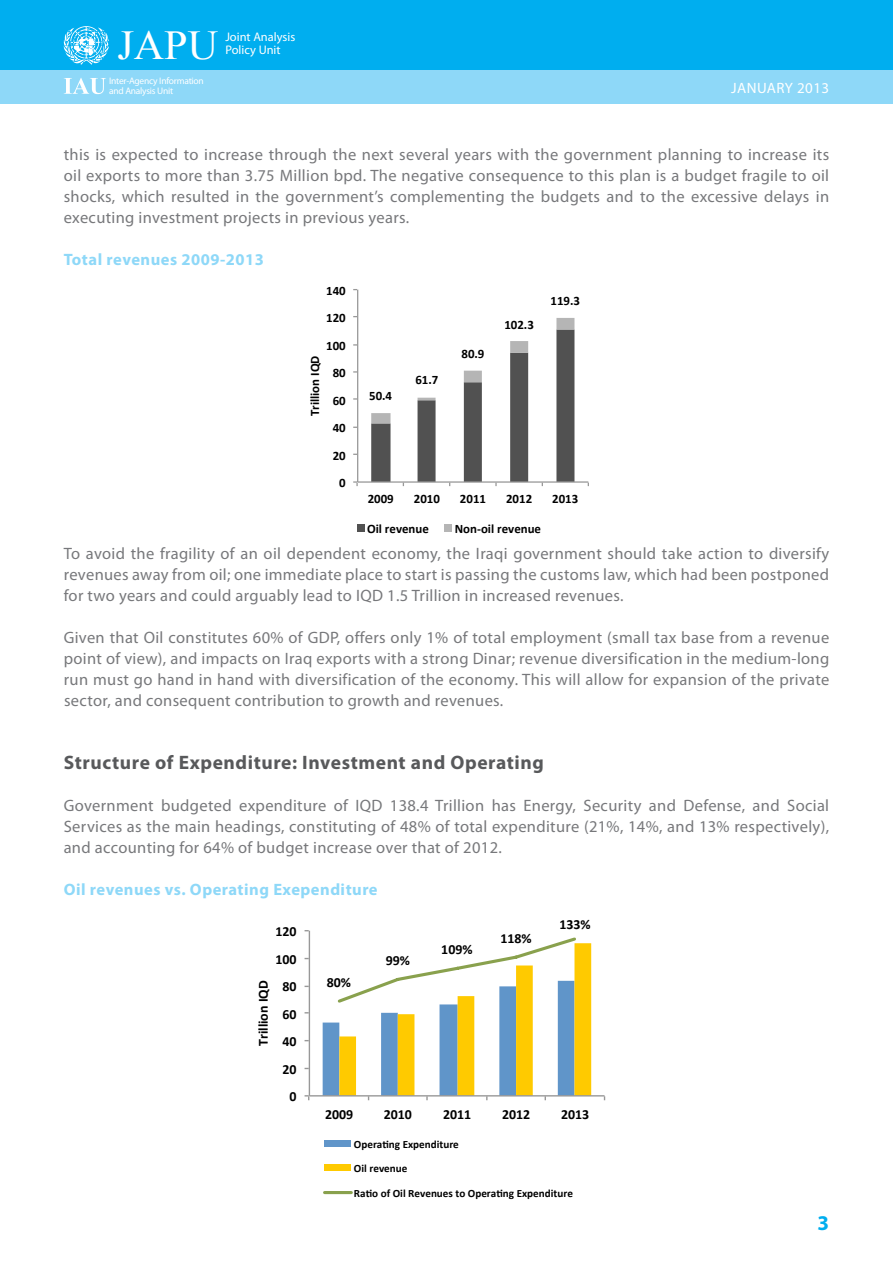
<style>
.page{position:relative;width:893px;height:1263px;background:#fff}
.page>*{position:absolute;margin:0;border:0;box-sizing:border-box;transform-origin:0 0}
.t1{font:42.15px "Mongolian Baiti";color:#fff}
.t2{font:700 21px "Myriad Pro";color:#00aeef}
.t3{font:700 19.5px "Myriad Pro";letter-spacing:.03em;color:#58595b}
.t4{font:16.5px/21px "Myriad Pro";letter-spacing:.02em;color:#77787b;text-align:justify}
.t5{font:700 16.5px "Myriad Pro";letter-spacing:.03em;color:#8ed8f8}
.t6{font:15px "Myriad Pro";letter-spacing:.03em;color:#fff}
.t7{font:700 13.95px "Calibri";color:#000}
.t8{font:700 12.9px "Calibri";color:#000}
.t9{font:12.45px "Myriad Pro";color:#fff}
.t10{font:700 11.1px "Calibri";color:#000}
.t11{font:9.45px/10.1px "Myriad Pro";letter-spacing:-.025em;color:#fff}
</style>
<div class="page">
<div style="left:0;top:0;width:893px;height:70px;background:#00aeef"></div>
<div style="left:0;top:70px;width:893px;height:33px;background:#8ed8f8"></div>
<svg style="left:64px;top:26px;width:45px;height:39px"></svg>
<svg style="left:64px;top:78px;width:42px;height:16px"></svg>
<hr style="left:357px;top:290px;width:1px;height:192px;background:#989898">
<hr style="left:358px;top:481px;width:230px;height:2px;background:#989898">
<svg style="left:353px;top:481px;width:5px;height:5px"></svg>
<svg style="left:371px;top:318px;width:203px;height:168px"></svg>
<div style="left:357px;top:524px;width:7px;height:7px;background:#515151"></div>
<div style="left:445px;top:524px;width:7px;height:7px;background:#b5b5b5"></div>
<hr style="left:309px;top:931px;width:1px;height:165px;background:#989898">
<hr style="left:309px;top:1095px;width:295px;height:1px;background:#989898">
<svg style="left:323px;top:937px;width:268px;height:163px"></svg>
<div style="left:325px;top:1140px;width:26px;height:6px;background:#6095c9"></div>
<div style="left:325px;top:1165px;width:26px;height:6px;background:#ffca00"></div>
<hr style="left:325px;top:1191px;width:26px;height:3px;background:#89a14d">
<h1 class="t1" style="left:117px;top:22px;width:102px">JAPU</h1>
<p class="t9" style="left:225px;top:29px;width:71px">Joint Analysis</p>
<p class="t9" style="left:225px;top:42px;width:57px">Policy Unit</p>
<p class="t11" style="left:109px;top:76px;width:96px">Inter-Agency Information and Analysis Unit</p>
<p class="t6" style="left:731px;top:79px;width:99px">JANUARY 2013</p>
<p class="t4" style="left:64px;top:143px;width:767px">this is expected to increase through the next several years with the government planning to increase its oil exports to more than 3.75 Million bpd. The negative consequence to this plan is a budget fragile to oil shocks, which resulted in the government s’ complementing the budgets and to the excessive delays in executing investment projects in previous years.</p>
<p class="t5" style="left:64px;top:248px;width:202px">Total revenues 2009-2013</p>
<p class="t8" style="left:326px;top:282px;width:21px">140</p>
<p class="t8" style="left:326px;top:310px;width:21px">120</p>
<p class="t8" style="left:326px;top:337px;width:21px">100</p>
<p class="t8" style="left:307px;top:416px;width:62px;rotate:-90deg">Trillion IQD</p>
<p class="t8" style="left:333px;top:365px;width:15px">80</p>
<p class="t8" style="left:333px;top:392px;width:15px">60</p>
<p class="t8" style="left:333px;top:420px;width:15px">40</p>
<p class="t8" style="left:333px;top:447px;width:15px">20</p>
<p class="t8" style="left:339px;top:475px;width:8px">0</p>
<p class="t8" style="left:369px;top:387px;width:25px">50.4</p>
<p class="t8" style="left:415px;top:372px;width:25px">61.7</p>
<p class="t8" style="left:461px;top:345px;width:25px">80.9</p>
<p class="t8" style="left:504px;top:316px;width:31px">102.3</p>
<p class="t8" style="left:550px;top:293px;width:31px">119.3</p>
<p class="t8" style="left:368px;top:490px;width:28px">2009</p>
<p class="t8" style="left:414px;top:490px;width:28px">2010</p>
<p class="t8" style="left:460px;top:490px;width:28px">2011</p>
<p class="t8" style="left:506px;top:490px;width:28px">2012</p>
<p class="t8" style="left:552px;top:490px;width:28px">2013</p>
<p class="t8" style="left:367px;top:520px;width:63px">Oil revenue</p>
<p class="t8" style="left:455px;top:520px;width:88px">Non‐--oil revenue</p>
<p class="t4" style="left:64px;top:542px;width:767px">To avoid the fragility of an oil dependent economy, the Iraqi government should take action to diversify revenues away from oil; one immediate place to start is passing the customs law, which had been postponed for two years and could arguably lead to IQD 1.5 Trillion in increased revenues.</p>
<p class="t4" style="left:64px;top:626px;width:767px">Given that Oil constitutes 60% of GDP, offers only 1% of total employment (small tax base from a revenue point of view ,) and impacts on Iraq exports with a strong Dinar; revenue diversification in the medium-long run must go hand in hand with diversification of the economy. This will allow for expansion of the private sector, and consequent contribution to growth and revenues.</p>
<p class="t3" style="left:64px;top:749px;width:482px">Structure of Expenditure: Investment and Operating</p>
<p class="t4" style="left:334px;top:794px;width:16px">of</p>
<p class="t4" style="left:683px;top:794px;width:63px">Defense,</p>
<p class="t4" style="left:161px;top:794px;width:72px">budgeted</p>
<p class="t4" style="left:239px;top:794px;width:89px">expenditure</p>
<p class="t4" style="left:390px;top:794px;width:96px">138.4 Trillion</p>
<p class="t4" style="left:492px;top:794px;width:26px">has</p>
<p class="t4" style="left:649px;top:794px;width:29px">and</p>
<p class="t4" style="left:753px;top:794px;width:29px">and</p>
<p class="t4" style="left:787px;top:794px;width:44px">Social</p>
<p class="t4" style="left:355px;top:794px;width:28px">IQD</p>
<p class="t4" style="left:583px;top:794px;width:59px">Security</p>
<p class="t4" style="left:64px;top:794px;width:767px;text-align:left">Government<br>Services as the main headings, constituting of 48% of total expenditure (21%, 14%, and 13% respectively ,( and accounting for 64% of budget increase over that of 2012.</p>
<p class="t5" style="left:64px;top:878px;width:315px">Oil revenues vs. Operating Exependiture</p>
<p class="t4" style="left:523px;top:794px;width:54px">Energy,</p>
<p class="t7" style="left:275px;top:923px;width:23px">120</p>
<p class="t7" style="left:275px;top:950px;width:23px">100</p>
<p class="t7" style="left:254px;top:1046px;width:67px;rotate:-90deg">Trillion IQD</p>
<p class="t7" style="left:282px;top:978px;width:16px">80</p>
<p class="t7" style="left:282px;top:1005px;width:16px">60</p>
<p class="t7" style="left:282px;top:1033px;width:16px">40</p>
<p class="t7" style="left:282px;top:1060px;width:16px">20</p>
<p class="t7" style="left:289px;top:1088px;width:9px">0</p>
<p class="t7" style="left:327px;top:974px;width:26px">80%</p>
<p class="t7" style="left:386px;top:951px;width:26px">99%</p>
<p class="t7" style="left:441px;top:940px;width:33px">109%</p>
<p class="t7" style="left:500px;top:929px;width:33px">118%</p>
<p class="t7" style="left:559px;top:915px;width:33px">133%</p>
<p class="t7" style="left:325px;top:1105px;width:30px">2009</p>
<p class="t7" style="left:384px;top:1105px;width:30px">2010</p>
<p class="t7" style="left:443px;top:1105px;width:30px">2011</p>
<p class="t7" style="left:502px;top:1105px;width:30px">2012</p>
<p class="t7" style="left:561px;top:1105px;width:30px">2013</p>
<p class="t10" style="left:354px;top:1137px;width:106px">Opera8ng Expenditure</p>
<p class="t10" style="left:354px;top:1161px;width:55px">Oil revenue</p>
<p class="t10" style="left:354px;top:1186px;width:220px">Ra o8 of Oil Revenues to Opera8ng Expenditure</p>
<p class="t2" style="left:817px;top:1209px;width:13px">3</p>
</div>
